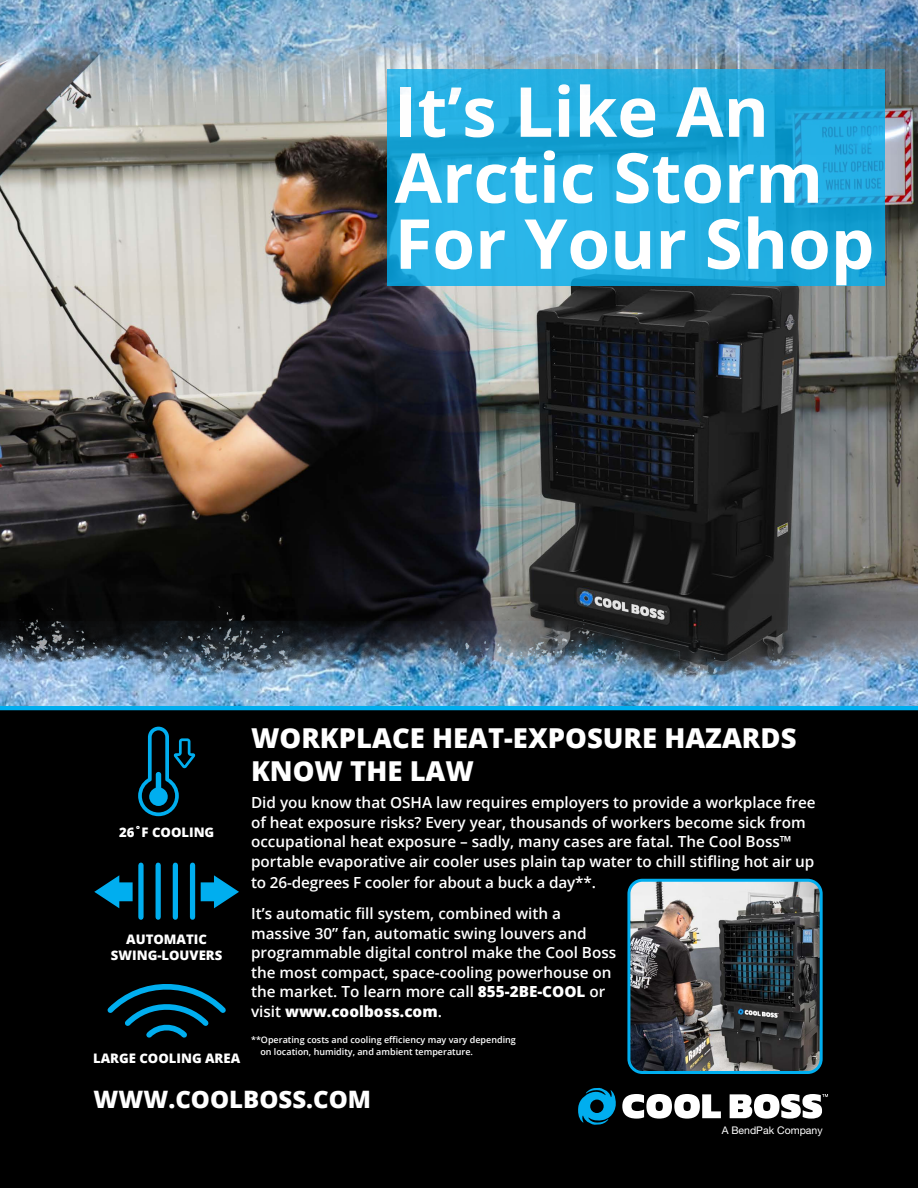
<style>
.page{position:relative;width:918px;height:1188px;background:#fff}
.page>*{position:absolute;margin:0;border:0;box-sizing:border-box;transform-origin:0 0}
.t1{font:700 69px/66px "Open Sans";color:#fff}
.t2{font:800 27.45px/32.8px "Open Sans";color:#fff}
.t3{font:800 24px "Open Sans";color:#fff}
.t4{font:600 15.3px/19.5px "Open Sans";color:#fff}
.t5{font:800 13.05px "Open Sans";color:#fff}
.t6{font:10.5px "Helvetica Neue LT Std";color:#fff}
.t7{font:600 9px/12px "Open Sans";color:#fff}
.s1{font-weight:800}
</style>
<div class="page">
<img style="left:0;top:154px;width:918px;height:440px">
<svg style="left:387px;top:154px;width:497px;height:132px;background:#21acdf"></svg>
<div style="left:0;top:710px;width:918px;height:478px;background:#000"></div>
<svg style="left:138px;top:727px;width:57px;height:89px"></svg>
<svg style="left:107px;top:984px;width:119px;height:54px"></svg>
<div style="left:138px;top:865px;width:6px;height:52px;background:#00aeef"></div>
<div style="left:156px;top:865px;width:5px;height:52px;background:#00aeef"></div>
<div style="left:173px;top:865px;width:5px;height:52px;background:#00aeef"></div>
<div style="left:190px;top:865px;width:5px;height:52px;background:#00aeef"></div>
<svg style="left:201px;top:875px;width:38px;height:33px"></svg>
<svg style="left:94px;top:875px;width:39px;height:33px"></svg>
<hr style="left:0;top:706px;width:918px;height:4px;background:#00aeef">
<img style="left:631px;top:883px;width:188px;height:187px">
<div style="left:627px;top:879px;width:196px;height:195px;border:3px solid #00aeef;border-radius:14px"></div>
<svg style="left:622px;top:1094px;width:99px;height:25px"></svg>
<svg style="left:730px;top:1094px;width:98px;height:25px"></svg>
<svg style="left:578px;top:1087px;width:38px;height:38px"></svg>
<img style="left:0;top:594px;width:918px;height:112px">
<img style="left:0;top:0;width:918px;height:154px">
<p class="t1" style="left:395px;top:77px;width:376px">It’s Like An</p>
<p class="t1" style="left:395px;top:143px;width:481px">Arctic Storm<br>For Your Shop</p>
<p class="t5" style="left:119px;top:823px;width:97px">26˚F COOLING</p>
<p class="t5" style="left:126px;top:929px;width:82px">AUTOMATIC</p>
<p class="t5" style="left:111px;top:945px;width:113px">SWING-LOUVERS</p>
<p class="t5" style="left:93px;top:1048px;width:149px">LARGE COOLING AREA</p>
<p class="t2" style="left:251px;top:720px;width:547px">WORKPLACE HEAT-EXPOSURE HAZARDS<br>KNOW THE LAW</p>
<p class="t4" style="left:251px;top:792px;width:566px">Did you know that OSHA law requires employers to provide a workplace free of heat exposure risks? Every year, thousands of workers become sick from occupational heat exposure – sadly, many cases are fatal. The Cool Boss™ portable evaporative air cooler uses plain tap water to chill stifling hot air up</p>
<p class="t4" style="left:251px;top:872px;width:346px">to 26-degrees F cooler for about a buck a day**.</p>
<p class="t4" style="left:251px;top:903px;width:367px">It’s automatic fill system, combined with a massive 30” fan, automatic swing louvers and programmable digital control make the Cool Boss the most compact, space-cooling powerhouse on the market. To learn more call <span class="s1">855-2BE-COOL</span> or visit <span class="s1">www.coolboss.com</span>.</p>
<p class="t7" style="left:260px;top:1033px;width:257px;text-indent:-9px">**Operating costs and cooling efficiency may vary depending on location, humidity, and ambient temperature.</p>
<p class="t3" style="left:94px;top:1081px;width:279px">WWW.COOLBOSS.COM</p>
<p class="t6" style="left:722px;top:1124px;width:102px">A BendPak Company</p>
</div>
